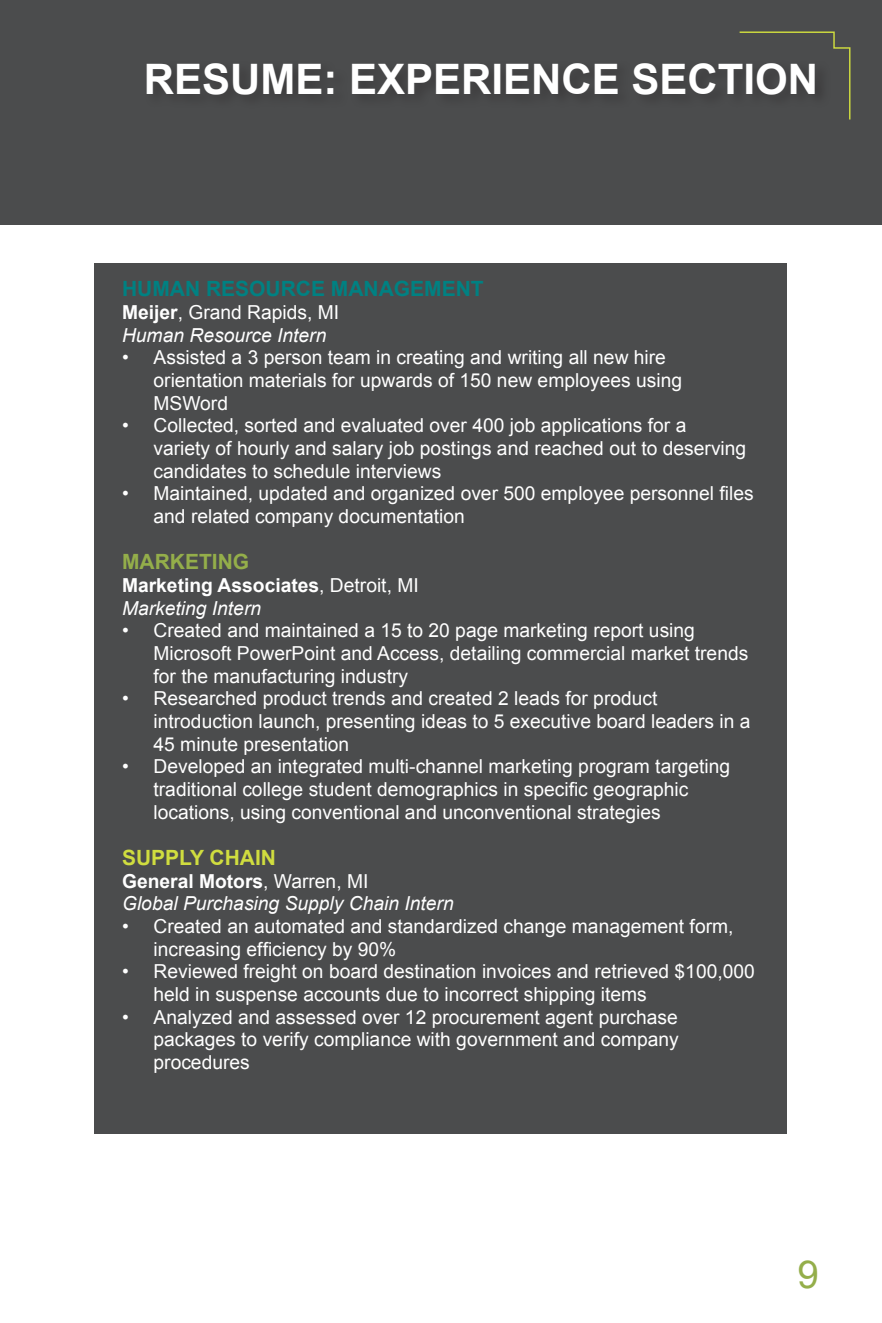
<style>
.page{position:relative;width:882px;height:1323px;background:#fff}
.page>*{position:absolute;margin:0;border:0;box-sizing:border-box;transform-origin:0 0}
.t1{font:700 42px "Arial";color:#fff}
.t2{font:38.5px "Arial";color:#94ae4a}
.t3{font:700 21px "Arial";color:#008182}
.t4{font:700 21px "Arial";color:#d0dd3f}
.t5{font:700 21px "Arial";color:#94ae4a}
.t6{font:19.25px/22.8px "Arial";color:#fff}
.t7{font:italic 19.25px/22.8px "Arial";color:#fff}
.t8{font:700 19.25px/22.8px "Arial";color:#fff}
.s1{font-weight:700;font-style:normal}
.s2{font-style:normal}
.s3{font-weight:400}
.s4{font-weight:400;font-style:italic}
</style>
<div class="page">
<div style="left:0;top:0;width:882px;height:225px;background:#4b4c4d"></div>
<svg style="left:739px;top:31px;width:112px;height:89px"></svg>
<div style="left:94px;top:264px;width:694px;height:870px;background:#4b4c4d"></div>
<div style="left:144px;top:59px;width:687px;height:51px;background:#464647"></div>
<h1 class="t1" style="left:144px;top:51px;width:676px">RESUME: EXPERIENCE SECTION</h1>
<p class="t3" style="left:122px;top:275px;width:363px">HUMAN RESOURCE MANAGEMENT</p>
<p class="t7" style="left:122px;top:301px;width:219px"><span class="s1">Meijer</span><span class="s2">, Grand Rapids, MI<br></span>Human Resource Intern</p>
<p class="t6" style="left:154px;top:346px;width:530px;text-indent:-31px">• Assisted a 3 person team in creating and writing all new hire orientation materials for upwards of 150 new employees using<br>MSWord</p>
<p class="t6" style="left:154px;top:414px;width:594px;text-indent:-31px">• Collected, sorted and evaluated over 400 job applications for a variety of hourly and salary job postings and reached out to deserving candidates to schedule interviews</p>
<p class="t6" style="left:154px;top:482px;width:602px;text-indent:-31px">• Maintained, updated and organized over 500 employee personnel files and related company documentation</p>
<p class="t5" style="left:122px;top:548px;width:129px">MARKETING</p>
<p class="t8" style="left:122px;top:575px;width:298px">Marketing Associates<span class="s3">, Detroit, MI<br></span><span class="s4">Marketing Intern</span></p>
<p class="t6" style="left:154px;top:619px;width:596px;text-indent:-31px">• Created and maintained a 15 to 20 page marketing report using<br>Microsoft PowerPoint and Access, detailing commercial market trends for the manufacturing industry</p>
<p class="t6" style="left:154px;top:687px;width:599px;text-indent:-31px">• Researched product trends and created 2 leads for product introduction launch, presenting ideas to 5 executive board leaders in a<br>45 minute presentation</p>
<p class="t6" style="left:154px;top:756px;width:578px;text-indent:-31px">• Developed an integrated multi-channel marketing program targeting traditional college student demographics in specific geographic locations, using conventional and unconventional strategies</p>
<p class="t4" style="left:122px;top:844px;width:156px">SUPPLY CHAIN</p>
<p class="t7" style="left:122px;top:870px;width:333px"><span class="s1">General Motors</span><span class="s2">, Warren, MI<br></span>Global Purchasing Supply Chain Intern</p>
<p class="t6" style="left:154px;top:915px;width:581px;text-indent:-31px">• Created an automated and standardized change management form, increasing efficiency by 90%</p>
<p class="t6" style="left:154px;top:961px;width:603px;text-indent:-31px">• Reviewed freight on board destination invoices and retrieved $100,000 held in suspense accounts due to incorrect shipping items</p>
<p class="t6" style="left:154px;top:1006px;width:527px;text-align:justify;text-indent:-31px">• Analyzed and assessed over 12 procurement agent purchase packages to verify compliance with government and company procedures</p>
<h2 class="t2" style="left:798px;top:1249px;width:23px">9</h2>
</div>
